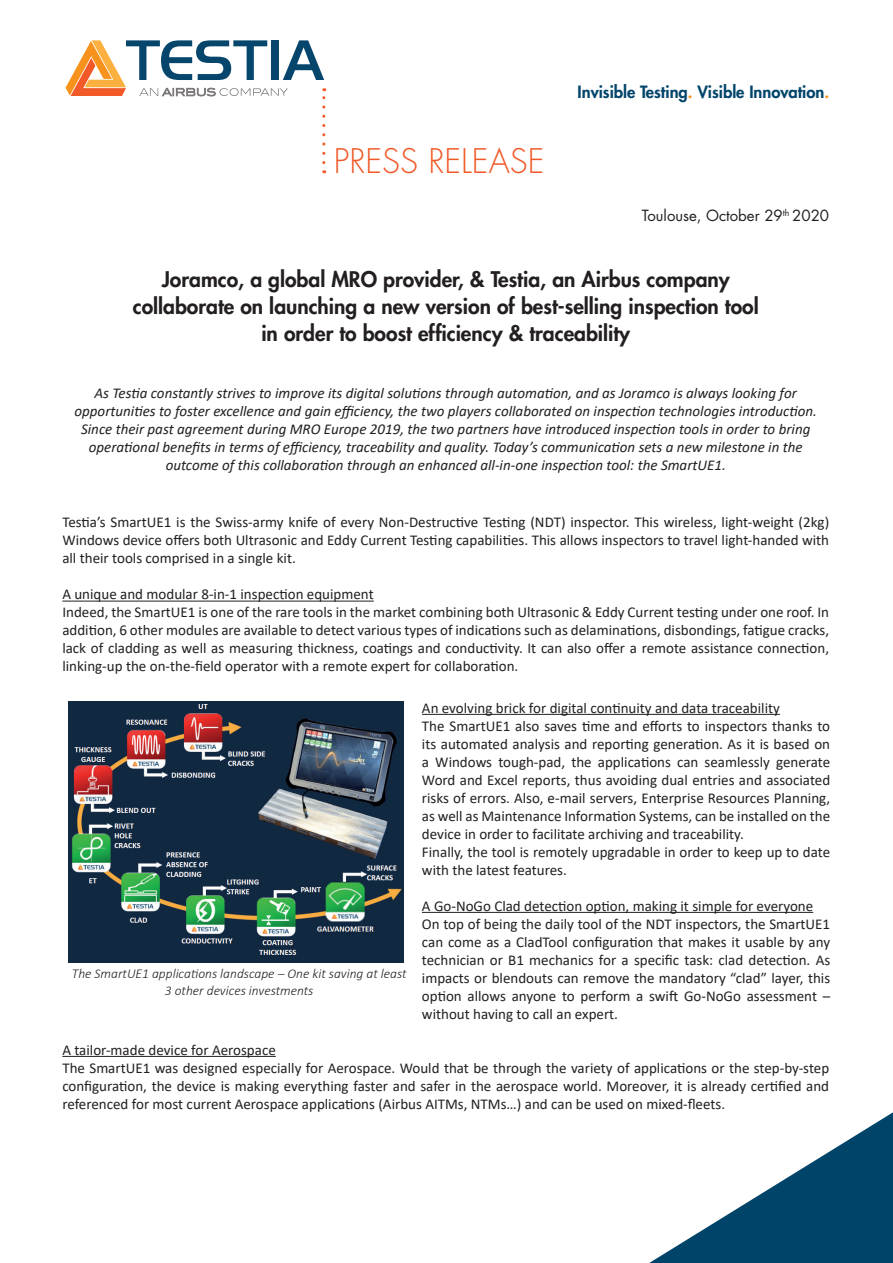
<style>
.page{position:relative;width:893px;height:1263px;background:#fff}
.page>*{position:absolute;margin:0;border:0;box-sizing:border-box;transform-origin:0 0}
.t1{font:300 33px "Futura Std";color:#f15929}
.t2{font:800 21px/27px "Futura Std";color:#231f20;text-align:center}
.t3{font:800 16.5px "Futura Std";color:#00446a}
.t4{font:15px/18px "Calibri";color:#231f20}
.t5{font:italic 15px/18px "Calibri";color:#231f20;text-align:center}
.t6{font:15px "Futura Std";color:#231f20}
.t7{font:italic 300 13.5px/16.2px "Calibri";color:#231f20;text-align:center}
.s1{color:#f7931d}
</style>
<div class="page">
<svg style="left:649px;top:1112px;width:244px;height:151px"></svg>
<svg style="left:66px;top:40px;width:259px;height:123px"></svg>
<hr style="left:62px;top:601px;width:312px;height:1px;background:#231f20">
<hr style="left:62px;top:1056px;width:214px;height:1px;background:#231f20">
<img style="left:68px;top:701px;width:335px;height:261px">
<hr style="left:422px;top:714px;width:358px;height:1px;background:#231f20">
<hr style="left:422px;top:912px;width:391px;height:1px;background:#231f20">
<h1 class="t1" style="left:334px;top:141px;width:212px">PRESS RELEASE</h1>
<p class="t3" style="left:578px;top:81px;width:253px">Invisible Testing<span class="s1">.</span> Visible Innovation<span class="s1">.</span></p>
<p class="t6" style="left:642px;top:206px;width:189px">Toulouse, October 29<sup>th</sup> 2020</p>
<h2 class="t2" style="left:133px;top:265px;width:627px">Joramco, a global MRO provider, &amp; Testia, an Airbus company collaborate on launching a new version of best-selling inspection tool in order to boost efficiency &amp; traceability</h2>
<p class="t5" style="left:75px;top:383px;width:744px">As Testia constantly strives to improve its digital solutions through automation, and as Joramco is always looking for opportunities to foster excellence and gain efficiency, the two players collaborated on inspection technologies introduction.<br>Since their past agreement during MRO Europe 2019, the two partners have introduced inspection tools in order to bring operational benefits in terms of efficiency, traceability and quality. Today’s communication sets a new milestone in the outcome of this collaboration through an enhanced all-in-one inspection tool: the SmartUE1.</p>
<p class="t4" style="left:62px;top:513px;width:768px;text-align:justify">Testia’s SmartUE1 is the Swiss-army knife of every Non-Destructive Testing (NDT) inspector. This wireless, light-weight (2kg)<br>Windows device offers both Ultrasonic and Eddy Current Testing capabilities. This allows inspectors to travel light-handed with all their tools comprised in a single kit.</p>
<p class="t4" style="left:62px;top:585px;width:768px">A unique and modular 8-in-1 inspection equipment<br>Indeed, the SmartUE1 is one of the rare tools in the market combining both Ultrasonic &amp; Eddy Current testing under one roof. In addition, 6 other modules are available to detect various types of indications such as delaminations, disbondings, fatigue cracks, lack of cladding as well as measuring thickness, coatings and conductivity. It can also offer a remote assistance connection, linking-up the on-the-field operator with a remote expert for collaboration.</p>
<p class="t4" style="left:422px;top:698px;width:410px">An evolving brick for digital continuity and data traceability<br>The SmartUE1 also saves time and efforts to inspectors thanks to its automated analysis and reporting generation. As it is based on a Windows tough-pad, the applications can seamlessly generate Word and Excel reports, thus avoiding dual entries and associated risks of errors. Also, e-mail servers, Enterprise Resources Planning, as well as Maintenance Information Systems, can be installed on the device in order to facilitate archiving and traceability.<br>Finally, the tool is remotely upgradable in order to keep up to date with the latest features.</p>
<p class="t4" style="left:422px;top:896px;width:410px">A Go-NoGo Clad detection option, making it simple for everyone On top of being the daily tool of the NDT inspectors, the SmartUE1 can come as a CladTool configuration that makes it usable by any technician or B1 mechanics for a specific task: clad detection. As impacts or blendouts can remove the mandatory “clad” layer, this option allows anyone to perform a swift Go-NoGo assessment – without having to call an expert.</p>
<p class="t4" style="left:62px;top:1040px;width:768px">A tailor-made device for Aerospace<br>The SmartUE1 was designed especially for Aerospace. Would that be through the variety of applications or the step-by-step configuration, the device is making everything faster and safer in the aerospace world. Moreover, it is already certified and referenced for most current Aerospace applications (Airbus AITMs, NTMs…) and can be used on mixed-fleets.</p>
<p class="t7" style="left:72px;top:966px;width:336px">The SmartUE1 applications landscape – One kit saving at least<br>3 other devices investments</p>
</div>
